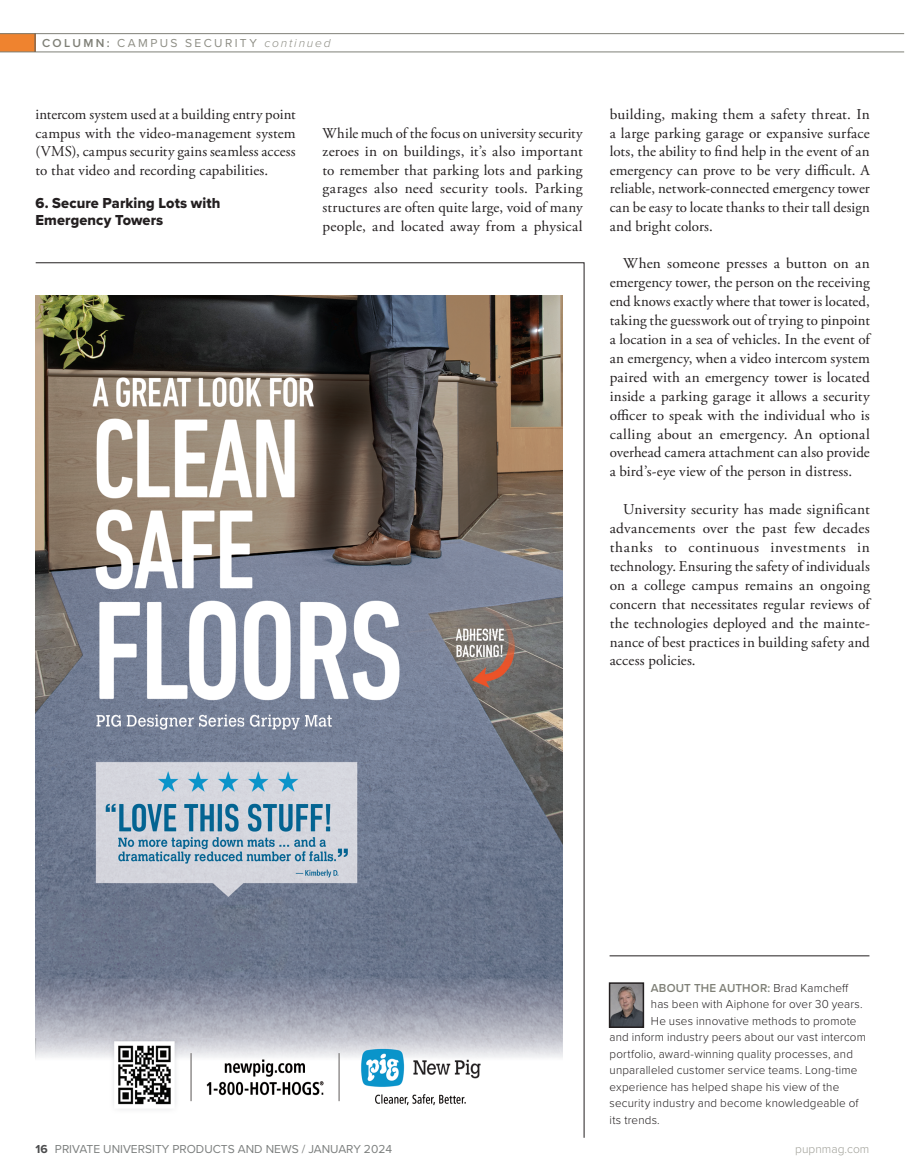
<style>
.page{position:relative;width:905px;height:1175px;background:#fff}
.page>*{position:absolute;margin:0;border:0;box-sizing:border-box;transform-origin:0 0}
.t1{font:15px/18.9px "Adobe Garamond Pro";letter-spacing:.01em;color:#231f20;text-align:justify}
.t2{font:15px/16.8px "Proxima Nova Extrabld";letter-spacing:.005em;color:#231f20}
.t3{font:300 12px "Proxima Nova";letter-spacing:.015em;color:#231f20}
.t4{font:12px "Proxima Nova";color:#7c7f7e}
.t5{font:12px "Proxima Nova";letter-spacing:.2em;color:#8e8e85}
.t6{font:600 12px "Proxima Nova";letter-spacing:.015em;color:#7f8077}
.t7{font:300 12px "Proxima Nova";color:#9f9f97}
.s1{font-weight:600;color:#7f8077}
.s2{font-weight:300;font-style:italic}
.s3{font-weight:300;color:#231f20}
.s4{font-weight:700;color:#4b4c4d}
</style>
<div class="page">
<div style="left:0;top:34px;width:35px;height:18px;background:#ef832f"></div>
<hr style="left:0;top:33px;width:904px;height:1px;background:#7f8077">
<hr style="left:0;top:52px;width:904px;height:1px;background:#7f8077">
<svg style="left:35px;top:34px;width:1px;height:18px"></svg>
<svg style="left:35px;top:262px;width:550px;height:876px"></svg>
<img style="left:35px;top:295px;width:527px;height:842px">
<hr style="left:609px;top:955px;width:260px;height:1px;background:#231f20">
<img style="left:611px;top:985px;width:30px;height:40px">
<div style="left:608px;top:982px;width:36px;height:46px;border:2px solid #231f20"></div>
<p class="t5" style="left:42px;top:34px;width:290px"><span class="s1">COLUMN:</span> CAMPUS SECURITY <span class="s2">continued</span></p>
<p class="t1" style="left:35px;top:105px;width:262px">intercom system used at a building entry point campus with the video-management system (VMS), campus security gains seamless access to that video and recording capabilities.</p>
<p class="t2" style="left:35px;top:195px;width:186px">6. Secure Parking Lots with<br>Emergency Towers</p>
<p class="t1" style="left:322px;top:124px;width:261px">While much of the focus on university security zeroes in on buildings, it’s also important to remember that parking lots and parking garages also need security tools. Parking structures are often quite large, void of many people, and located away from a physical</p>
<p class="t1" style="left:609px;top:105px;width:262px">building, making them a safety threat. In a large parking garage or expansive surface lots, the ability to find help in the event of an emergency can prove to be very difficult. A reliable, network-connected emergency tower can be easy to locate thanks to their tall design and bright colors.</p>
<p class="t1" style="left:609px;top:255px;width:262px;text-indent:14px">When someone presses a button on an emergency tower, the person on the receiving end knows exactly where that tower is located, taking the guesswork out of trying to pinpoint a location in a sea of vehicles. In the event of an emergency, when a video intercom system paired with an emergency tower is located inside a parking garage it allows a security officer to speak with the individual who is calling about an emergency. An optional overhead camera attachment can also provide a bird’s-eye view of the person in distress.</p>
<p class="t1" style="left:609px;top:500px;width:262px;text-indent:14px">University security has made significant advancements over the past few decades thanks to continuous investments in technology. Ensuring the safety of individuals on a college campus remains an ongoing concern that necessitates regular reviews of the technologies deployed and the mainte&shy;nance of best practices in building safety and access policies.</p>
<p class="t6" style="left:651px;top:978px;width:199px">ABOUT THE AUTHOR: <span class="s3">Brad Kamcheff</span></p>
<p class="t3" style="left:651px;top:995px;width:213px">has been with Aiphone for over 30 years.</p>
<p class="t3" style="left:651px;top:1011px;width:207px">He uses innovative methods to promote</p>
<p class="t3" style="left:609px;top:1028px;width:258px">and inform industry peers about our vast intercom</p>
<p class="t3" style="left:609px;top:1044px;width:245px">portfolio, award-winning quality processes, and</p>
<p class="t3" style="left:609px;top:1061px;width:249px">unparalleled customer service teams. Long-time</p>
<p class="t3" style="left:609px;top:1077px;width:231px">experience has helped shape his view of the</p>
<p class="t3" style="left:609px;top:1094px;width:250px">security industry and become knowledgeable of</p>
<p class="t3" style="left:609px;top:1110px;width:52px">its trends.</p>
<p class="t4" style="left:36px;top:1139px;width:358px"><span class="s4">16</span> PRIVATE UNIVERSITY PRODUCTS AND NEWS / JANUARY 2024</p>
<p class="t7" style="left:795px;top:1139px;width:75px">pupnmag.com</p>
</div>
